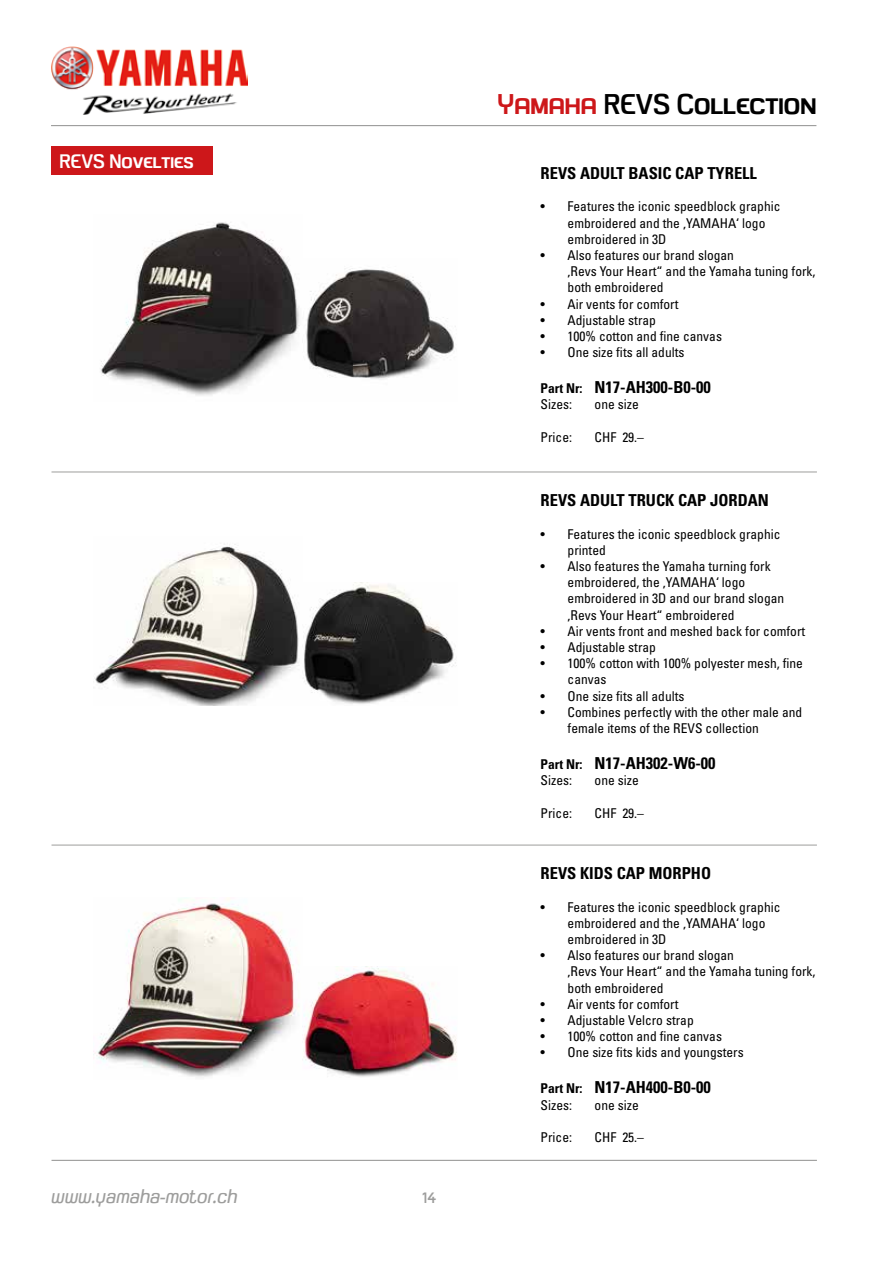
<style>
.page{position:relative;width:893px;height:1263px;background:#fff}
.page>*{position:absolute;margin:0;border:0;box-sizing:border-box;transform-origin:0 0}
.t1{font:28.5px "GFT Yamaha Motor";color:#000}
.t2{font:19.5px "GFT Yamaha Motor";color:#fff}
.t3{font:italic 300 18px "GFT Yamaha Motor";color:#9d9d9c}
.t4{font:700 condensed 16.5px "Univers LT Std";color:#000}
.t5{font:15px "GFT Yamaha Motor";color:#9d9d9c}
.t6{font:condensed 13.5px/16.2px "Univers LT Std";color:#000}
.s1{color:#cd171a}
.s2{font-size:13.5px}
</style>
<div class="page">
<img style="left:51px;top:47px;width:197px;height:68px">
<hr style="left:51px;top:125px;width:765px;height:1px;background:#9d9d9c">
<hr style="left:52px;top:1160px;width:765px;height:1px;background:#9d9d9c">
<hr style="left:52px;top:472px;width:765px;height:1px;background:#9d9d9c">
<hr style="left:52px;top:845px;width:765px;height:1px;background:#9d9d9c">
<img style="left:100px;top:222px;width:200px;height:174px">
<img style="left:306px;top:268px;width:150px;height:112px">
<img style="left:94px;top:544px;width:205px;height:161px">
<img style="left:303px;top:584px;width:154px;height:120px">
<img style="left:93px;top:897px;width:210px;height:180px">
<img style="left:303px;top:968px;width:154px;height:109px">
<div style="left:51px;top:146px;width:161px;height:28px;background:#cd171a"></div>
<h2 class="t2" style="left:60px;top:148px;width:136px">REVS Novelties</h2>
<h3 class="t3" style="left:52px;top:1186px;width:187px">www.yamaha-motor.ch</h3>
<p class="t5" style="left:423px;top:1188px;width:15px">14</p>
<h1 class="t1" style="left:498px;top:85px;width:320px"><span class="s1">Yamaha</span> REVS Collection</h1>
<p class="t4" style="left:541px;top:163px;width:218px">REVS ADULT BASIC CAP TYRELL</p>
<p class="t6" style="left:568px;top:198px;width:214px;text-indent:-27px">• Features the iconic speedblock graphic embroidered and the ‚YAMAHA‘ logo embroidered in 3D</p>
<p class="t6" style="left:568px;top:247px;width:250px;text-indent:-27px">• Also features our brand slogan<br>‚Revs Your Heart“ and the Yamaha tuning fork, both embroidered</p>
<p class="t6" style="left:541px;top:295px;width:139px">• Air vents for comfort</p>
<p class="t6" style="left:541px;top:312px;width:117px">• Adjustable strap</p>
<p class="t6" style="left:541px;top:328px;width:183px">• 100% cotton and fine canvas</p>
<p class="t6" style="left:541px;top:344px;width:145px">• One size fits all adults</p>
<p class="t4" style="left:541px;top:377px;width:172px"><span class="s2">Part Nr:</span> N17-AH300-B0-00</p>
<p class="t6" style="left:541px;top:396px;width:33px">Sizes:</p>
<p class="t6" style="left:595px;top:396px;width:46px">one size</p>
<p class="t6" style="left:541px;top:429px;width:33px">Price:</p>
<p class="t6" style="left:595px;top:429px;width:51px">CHF 29.–</p>
<p class="t4" style="left:541px;top:490px;width:230px">REVS ADULT TRUCK CAP JORDAN</p>
<p class="t6" style="left:568px;top:525px;width:214px;text-indent:-27px">• Features the iconic speedblock graphic printed</p>
<p class="t6" style="left:568px;top:558px;width:218px;text-indent:-27px">• Also features the Yamaha turning fork embroidered, the ‚YAMAHA‘ logo embroidered in 3D and our brand slogan ‚Revs Your Heart“ embroidered</p>
<p class="t6" style="left:541px;top:623px;width:266px">• Air vents front and meshed back for comfort</p>
<p class="t6" style="left:541px;top:639px;width:117px">• Adjustable strap</p>
<p class="t6" style="left:568px;top:655px;width:237px;text-indent:-27px">• 100% cotton with 100% polyester mesh, fine canvas</p>
<p class="t6" style="left:541px;top:687px;width:145px">• One size fits all adults</p>
<p class="t6" style="left:568px;top:704px;width:236px;text-indent:-27px">• Combines perfectly with the other male and female items of the REVS collection</p>
<p class="t4" style="left:541px;top:753px;width:176px"><span class="s2">Part Nr:</span> N17-AH302-W6-00</p>
<p class="t6" style="left:541px;top:772px;width:33px">Sizes:</p>
<p class="t6" style="left:595px;top:772px;width:46px">one size</p>
<p class="t6" style="left:541px;top:804px;width:33px">Price:</p>
<p class="t6" style="left:595px;top:804px;width:51px">CHF 29.–</p>
<p class="t4" style="left:541px;top:863px;width:172px">REVS KIDS CAP MORPHO</p>
<p class="t6" style="left:568px;top:898px;width:214px;text-indent:-27px">• Features the iconic speedblock graphic embroidered and the ‚YAMAHA‘ logo embroidered in 3D</p>
<p class="t6" style="left:568px;top:947px;width:250px;text-indent:-27px">• Also features our brand slogan<br>‚Revs Your Heart“ and the Yamaha tuning fork, both embroidered</p>
<p class="t6" style="left:541px;top:996px;width:139px">• Air vents for comfort</p>
<p class="t6" style="left:541px;top:1012px;width:155px">• Adjustable Velcro strap</p>
<p class="t6" style="left:541px;top:1028px;width:183px">• 100% cotton and fine canvas</p>
<p class="t6" style="left:541px;top:1044px;width:205px">• One size fits kids and youngsters</p>
<p class="t4" style="left:541px;top:1077px;width:172px"><span class="s2">Part Nr:</span> N17-AH400-B0-00</p>
<p class="t6" style="left:541px;top:1096px;width:33px">Sizes:</p>
<p class="t6" style="left:595px;top:1096px;width:46px">one size</p>
<p class="t6" style="left:541px;top:1129px;width:33px">Price:</p>
<p class="t6" style="left:595px;top:1129px;width:51px">CHF 25.–</p>
</div>
